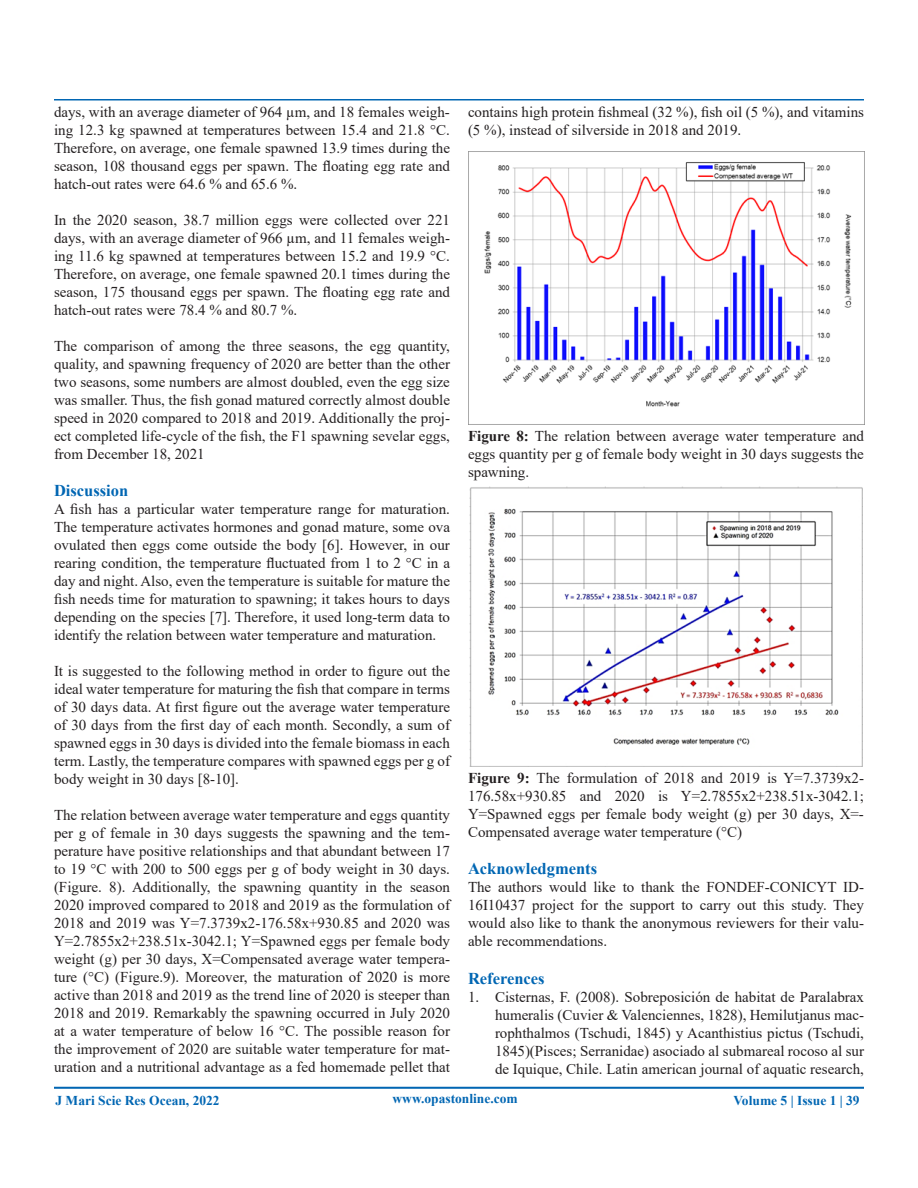
<style>
.page{position:relative;width:918px;height:1188px;background:#fff}
.page>*{position:absolute;margin:0;border:0;box-sizing:border-box;transform-origin:0 0}
.t1{font:700 16.5px "Times New Roman";color:#0166b3}
.t2{font:15px/18px "Times New Roman";color:#231f20;text-align:justify}
.t3{font:700 13.5px "Times New Roman";color:#0166b3}
.s1{font-weight:700}
</style>
<div class="page">
<hr style="left:54px;top:99px;width:810px;height:1px;background:#0166b3">
<hr style="left:54px;top:1087px;width:810px;height:2px;background:#0166b3">
<img style="left:468px;top:151px;width:397px;height:274px">
<img style="left:469px;top:486px;width:394px;height:281px">
<p class="t2" style="left:54px;top:102px;width:398px">days, with an average diameter of 964 µm, and 18 females weigh&shy;ing 12.3 kg spawned at temperatures between 15.4 and 21.8 °C.<br>Therefore, on average, one female spawned 13.9 times during the season, 108 thousand eggs per spawn. The floating egg rate and hatch-out rates were 64.6 % and 65.6 %.</p>
<p class="t2" style="left:54px;top:210px;width:398px">In the 2020 season, 38.7 million eggs were collected over 221 days, with an average diameter of 966 µm, and 11 females weigh&shy;ing 11.6 kg spawned at temperatures between 15.2 and 19.9 °C.<br>Therefore, on average, one female spawned 20.1 times during the season, 175 thousand eggs per spawn. The floating egg rate and hatch-out rates were 78.4 % and 80.7 %.</p>
<p class="t2" style="left:54px;top:336px;width:398px">The comparison of among the three seasons, the egg quantity, quality, and spawning frequency of 2020 are better than the other two seasons, some numbers are almost doubled, even the egg size was smaller. Thus, the fish gonad matured correctly almost double speed in 2020 compared to 2018 and 2019. Additionally the proj&shy;ect completed life-cycle of the fish, the F1 spawning sevelar eggs, from December 18, 2021</p>
<p class="t1" style="left:54px;top:479px;width:76px">Discussion</p>
<p class="t2" style="left:54px;top:500px;width:398px">A fish has a particular water temperature range for maturation.<br>The temperature activates hormones and gonad mature, some ova ovulated then eggs come outside the body [6]. However, in our rearing condition, the temperature fluctuated from 1 to 2 °C in a day and night. Also, even the temperature is suitable for mature the fish needs time for maturation to spawning; it takes hours to days depending on the species [7]. Therefore, it used long-term data to identify the relation between water temperature and maturation.</p>
<p class="t2" style="left:54px;top:662px;width:398px">It is suggested to the following method in order to figure out the ideal water temperature for maturing the fish that compare in terms of 30 days data. At first figure out the average water temperature of 30 days from the first day of each month. Secondly, a sum of spawned eggs in 30 days is divided into the female biomass in each term. Lastly, the temperature compares with spawned eggs per g of body weight in 30 days [8-10].</p>
<p class="t2" style="left:54px;top:806px;width:398px">The relation between average water temperature and eggs quantity per g of female in 30 days suggests the spawning and the tem&shy;perature have positive relationships and that abundant between 17 to 19 °C with 200 to 500 eggs per g of body weight in 30 days. (Figure. 8). Additionally, the spawning quantity in the season 2020 improved compared to 2018 and 2019 as the formulation of 2018 and 2019 was Y=7.3739x2-176.58x+930.85 and 2020 was Y=2.7855x2+238.51x-3042.1; Y=Spawned eggs per female body weight (g) per 30 days, X=Compensated average water tempera&shy;ture (°C) (Figure.9). Moreover, the maturation of 2020 is more active than 2018 and 2019 as the trend line of 2020 is steeper than 2018 and 2019. Remarkably the spawning occurred in July 2020 at a water temperature of below 16 °C. The possible reason for the improvement of 2020 are suitable water temperature for mat&shy;uration and a nutritional advantage as a fed homemade pellet that</p>
<p class="t2" style="left:468px;top:102px;width:398px">contains high protein fishmeal (32 %), fish oil (5 %), and vitamins (5 %), instead of silverside in 2018 and 2019.</p>
<p class="t2" style="left:468px;top:426px;width:398px"><span class="s1">Figure 8:</span> The relation between average water temperature and eggs quantity per g of female body weight in 30 days suggests the spawning.</p>
<p class="t2" style="left:468px;top:768px;width:398px"><span class="s1">Figure 9:</span> The formulation of 2018 and 2019 is Y=7.3739x2- 176.58x+930.85 and 2020 is Y=2.7855x2+238.51x-3042.1; Y=Spawned eggs per female body weight (g) per 30 days, X=- Compensated average water temperature (°C)</p>
<p class="t1" style="left:468px;top:857px;width:131px">Acknowledgments</p>
<p class="t2" style="left:468px;top:878px;width:398px">The authors would like to thank the FONDEF-CONICYT ID-16I10437 project for the support to carry out this study. They would also like to thank the anonymous reviewers for their valu&shy;able recommendations.</p>
<p class="t1" style="left:468px;top:967px;width:78px">References</p>
<p class="t2" style="left:495px;top:988px;width:371px;text-indent:-27px">1. Cisternas, F. (2008). Sobreposición de habitat de Paralabrax humeralis (Cuvier &amp; Valenciennes, 1828), Hemilutjanus mac&shy;rophthalmos (Tschudi, 1845) y Acanthistius pictus (Tschudi, 1845)(Pisces; Serranidae) asociado al submareal rocoso al sur de Iquique, Chile. Latin american journal of aquatic research,</p>
<p class="t3" style="left:55px;top:1090px;width:166px">J Mari Scie Res Ocean, 2022</p>
<p class="t3" style="left:393px;top:1089px;width:127px">www.opastonline.com</p>
<p class="t3" style="left:733px;top:1090px;width:128px">Volume 5 | Issue 1 | 39</p>
</div>
